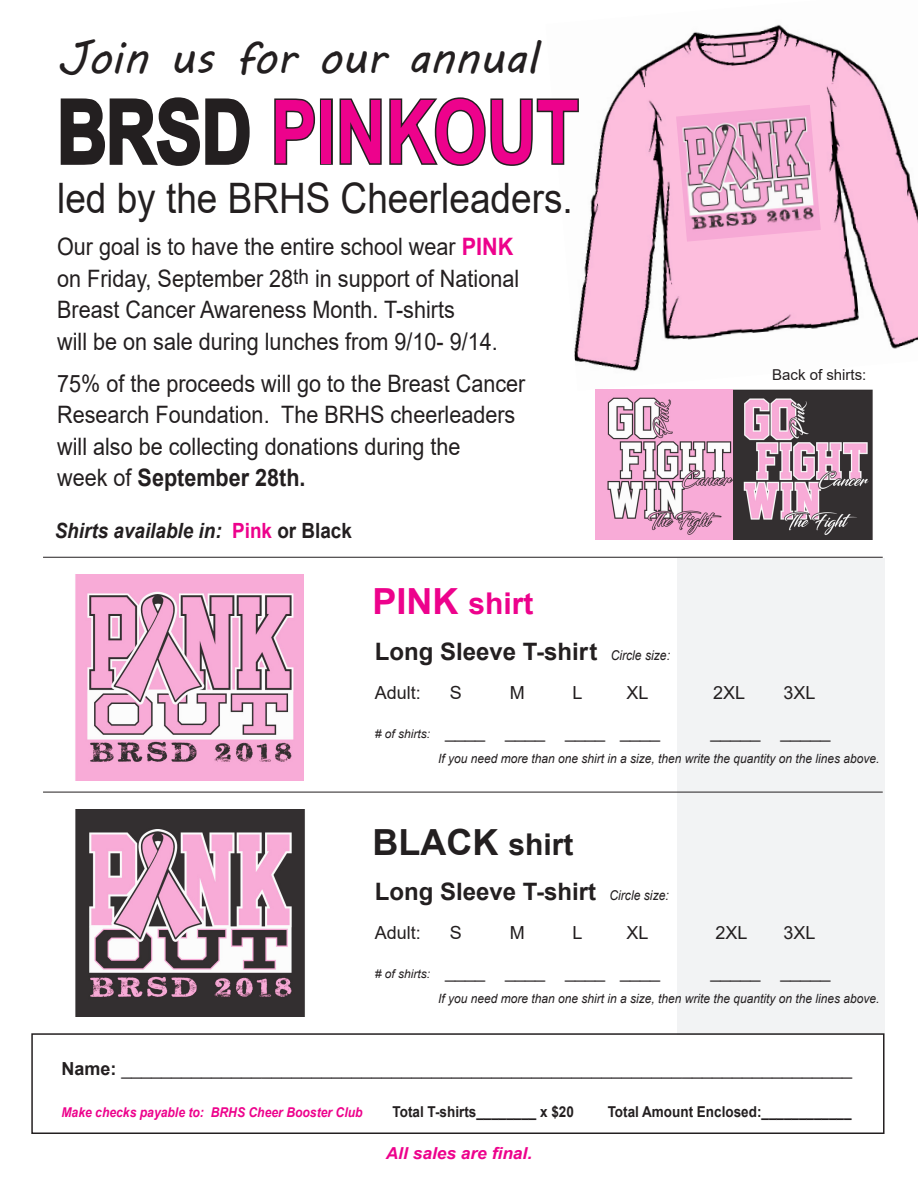
<style>
.page{position:relative;width:918px;height:1188px;background:#fff}
.page>*{position:absolute;margin:0;border:0;box-sizing:border-box;transform-origin:0 0}
.t1{font:700 88.5px "Arial Narrow";color:#ed028c;scale:.95 1}
.t2{font:45px "MV Boli";color:#231f20}
.t3{font:42px "Arial";color:#231f20;scale:.88 1}
.t4{font:700 36px "Arial";color:#231f20}
.t5{font:700 30px "Arial";color:#ed028c}
.t6{font:24px/31.5px "Arial";color:#231f20;scale:.9 1}
.t7{font:700 24px "Arial";color:#231f20}
.t8{font:italic 700 21px "Arial";color:#231f20;scale:.9 1}
.t9{font:18px "Arial";color:#231f20}
.t10{font:italic 700 16.5px "Arial";color:#ed028c;scale:1.05 1}
.t11{font:700 15px "Arial";color:#231f20;scale:.9 1}
.t12{font:15px "Arial";color:#231f20}
.t13{font:italic 700 13.5px "Arial";color:#ed028c;scale:.9 1}
.t14{font:italic 12.75px "Arial";color:#231f20;scale:.94 1}
.s1{color:#231f20}
.s2{font-weight:700;color:#ed028c}
.s3{font-size:21px}
.s4{font-weight:700}
.s5{font-style:normal;color:#ed028c}
.s6{font-style:normal}
.s7{font-size:36px}
.s8{font-weight:400;font-style:italic;font-size:13.5px}
.s9{font-style:italic;font-size:12px}
.s10{font-size:30px}
</style>
<div class="page">
<div style="left:677px;top:558px;width:208px;height:476px;background:#f2f3f4"></div>
<img style="left:574px;top:24px;width:344px;height:347px">
<div style="left:31px;top:1033px;width:854px;height:101px;border:2px solid #231f20"></div>
<svg style="left:60px;top:97px;width:190px;height:69px"></svg>
<svg style="left:274px;top:98px;width:42px;height:67px"></svg>
<div style="left:320px;top:98px;width:13px;height:67px;border:3px solid #231f20"></div>
<svg style="left:339px;top:96px;width:241px;height:72px"></svg>
<hr style="left:43px;top:557px;width:840px;height:1px;background:#231f20">
<hr style="left:43px;top:792px;width:840px;height:1px;background:#231f20">
<img style="left:595px;top:389px;width:138px;height:150px">
<img style="left:75px;top:574px;width:229px;height:207px">
<img style="left:75px;top:810px;width:230px;height:206px">
<img style="left:676px;top:105px;width:145px;height:137px">
<img style="left:733px;top:389px;width:140px;height:150px">
<p class="t2" style="left:57px;top:27px;width:482px">Join us for our annual</p>
<p class="t1" style="left:57px;top:65px;width:551px"><span class="s1">BRSD</span> PINKOUT</p>
<p class="t3" style="left:57px;top:169px;width:587px">led by the BRHS Cheerleaders.</p>
<p class="t6" style="left:57px;top:231px;width:515px">Our goal is to have the entire school wear <span class="s2">PINK </span>on Friday, September 28<span class="s3">th</span> in support of National Breast Cancer Awareness Month. T-shirts<br>will be on sale during lunches from 9/10- 9/14.</p>
<p class="t6" style="left:57px;top:368px;width:522px">75% of the proceeds will go to the Breast Cancer Research Foundation. The BRHS cheerleaders will also be collecting donations during the<br>week of <span class="s4">September 28th.</span></p>
<p class="t12" style="left:772px;top:365px;width:96px">Back of shirts:</p>
<p class="t8" style="left:55px;top:516px;width:332px">Shirts available in: <span class="s5">Pink</span> <span class="s6">or Black</span></p>
<p class="t5" style="left:373px;top:583px;width:163px"><span class="s7">PINK</span> shirt</p>
<p class="t7" style="left:375px;top:634px;width:297px">Long Sleeve T-shirt <span class="s8">Circle size:</span></p>
<p class="t9" style="left:375px;top:680px;width:48px">Adult:</p>
<p class="t9" style="left:450px;top:680px;width:14px">S</p>
<p class="t9" style="left:510px;top:680px;width:16px">M</p>
<p class="t9" style="left:572px;top:680px;width:12px">L</p>
<p class="t9" style="left:626px;top:680px;width:24px">XL</p>
<p class="t9" style="left:713px;top:680px;width:34px">2XL</p>
<p class="t9" style="left:784px;top:680px;width:34px">3XL</p>
<p class="t9" style="left:375px;top:719px;width:287px"><span class="s9"># of shirts:</span> ____ ____ ____ ____</p>
<p class="t9" style="left:710px;top:719px;width:122px">_____ _____</p>
<p class="t14" style="left:438px;top:750px;width:471px">If you need more than one shirt in a size, then write the quantity on the lines above.</p>
<p class="t4" style="left:373px;top:816px;width:202px">BLACK <span class="s10">shirt</span></p>
<p class="t7" style="left:375px;top:874px;width:296px">Long Sleeve T-shirt <span class="s8">Circle size:</span></p>
<p class="t9" style="left:375px;top:920px;width:48px">Adult:</p>
<p class="t9" style="left:450px;top:920px;width:14px">S</p>
<p class="t9" style="left:510px;top:920px;width:16px">M</p>
<p class="t9" style="left:572px;top:920px;width:12px">L</p>
<p class="t9" style="left:626px;top:920px;width:24px">XL</p>
<p class="t9" style="left:716px;top:920px;width:34px">2XL</p>
<p class="t9" style="left:784px;top:920px;width:34px">3XL</p>
<p class="t9" style="left:375px;top:959px;width:287px"><span class="s9"># of shirts:</span> ____ ____ ____ ____</p>
<p class="t9" style="left:710px;top:959px;width:122px">_____ _____</p>
<p class="t14" style="left:438px;top:990px;width:471px">If you need more than one shirt in a size, then write the quantity on the lines above.</p>
<p class="t9" style="left:62px;top:1056px;width:792px"><span class="s4">Name:</span> _________________________________________________________________________</p>
<p class="t13" style="left:62px;top:1103px;width:336px">Make checks payable to: BRHS Cheer Booster Club</p>
<p class="t11" style="left:393px;top:1101px;width:203px">Total T-shirts________ x $20</p>
<p class="t11" style="left:608px;top:1101px;width:272px">Total Amount Enclosed:____________</p>
<p class="t10" style="left:386px;top:1142px;width:141px">All sales are final.</p>
</div>
